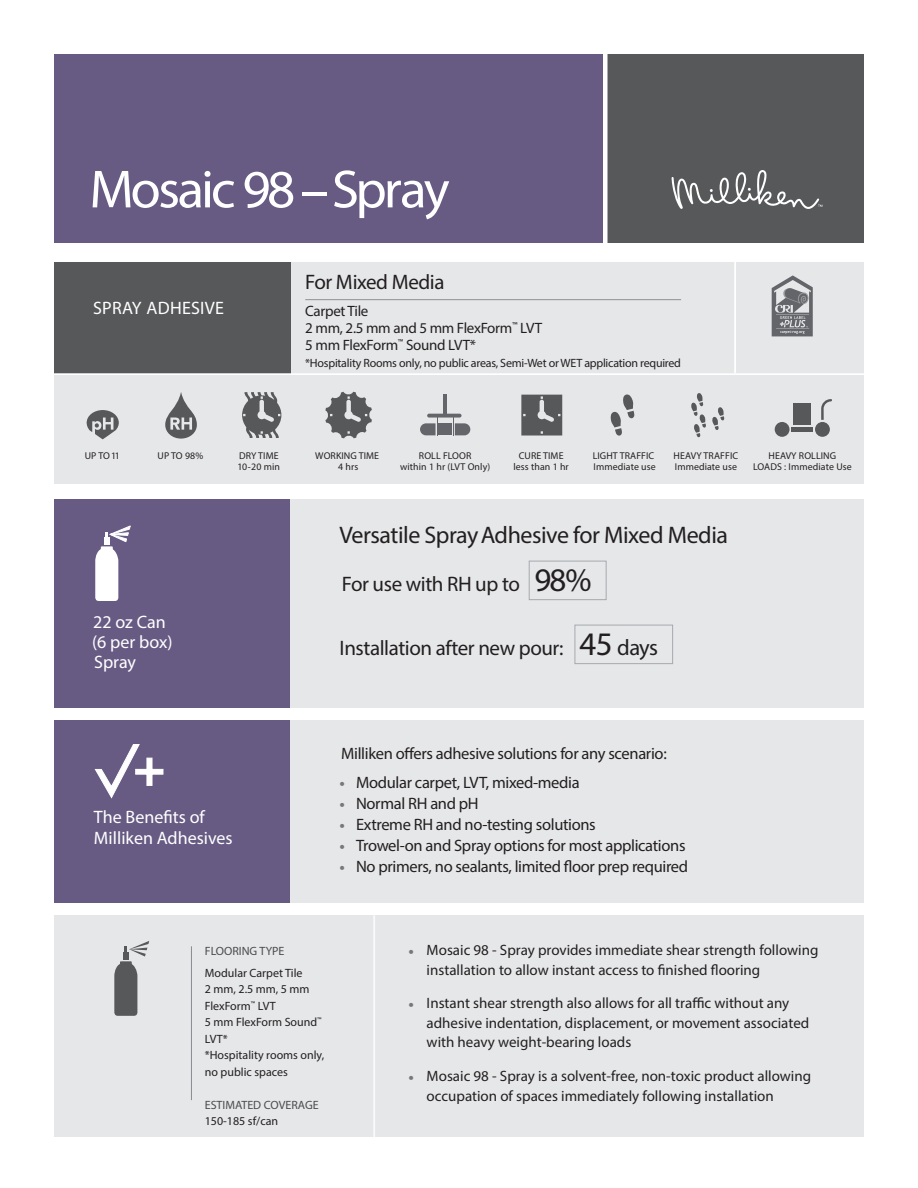
<style>
.page{position:relative;width:918px;height:1188px;background:#fff}
.page>*{position:absolute;margin:0;border:0;box-sizing:border-box;transform-origin:0 0}
.t1{font:54px "Myriad Pro";letter-spacing:-.055em;color:#fff}
.t2{font:24px "Myriad Pro";letter-spacing:-.02em;color:#231f20}
.t3{font:21px "Myriad Pro";letter-spacing:-.02em;color:#231f20}
.t4{font:18px "Myriad Pro";color:#fff}
.t5{font:16.5px "Myriad Pro";letter-spacing:-.02em;color:#231f20}
.t6{font:15px/19.5px "Myriad Pro";color:#231f20}
.t7{font:15px "Myriad Pro";letter-spacing:-.02em;color:#231f20}
.t8{font:12px/16.5px "Myriad Pro";letter-spacing:-.005em;color:#231f20}
.t9{font:12px "Myriad Pro";color:#4b4c4d}
.t10{font:9.9px "Myriad Pro";letter-spacing:.01em;color:#231f20}
.s1{font-size:33px}
.s2{font-size:22.5px}
.s3{font-size:19.5px;color:#76787b}
</style>
<div class="page">
<div style="left:273px;top:262px;width:591px;height:112px;background:#e6e7e9"></div>
<div style="left:54px;top:262px;width:237px;height:112px;background:#57585a"></div>
<div style="left:54px;top:54px;width:551px;height:189px;background:#675b84"></div>
<div style="left:54px;top:915px;width:810px;height:222px;background:#e6e7e9"></div>
<div style="left:605px;top:54px;width:259px;height:189px;background:#57585a"></div>
<svg style="left:672px;top:170px;width:151px;height:39px"></svg>
<hr style="left:50px;top:373px;width:827px;height:2px;background:#fff">
<div style="left:54px;top:500px;width:237px;height:208px;background:#675b84"></div>
<div style="left:54px;top:720px;width:237px;height:183px;background:#675b84"></div>
<div style="left:291px;top:500px;width:573px;height:208px;background:#e6e7e9"></div>
<div style="left:291px;top:720px;width:573px;height:183px;background:#e6e7e9"></div>
<div style="left:603px;top:52px;width:5px;height:203px;background:#fff"></div>
<hr style="left:373px;top:915px;width:2px;height:222px;background:#fff">
<hr style="left:191px;top:946px;width:1px;height:154px;background:#8a8c8f">
<svg style="left:95px;top:525px;width:36px;height:76px"></svg>
<svg style="left:114px;top:941px;width:35px;height:75px"></svg>
<div style="left:529px;top:561px;width:78px;height:39px;border:1px solid #a8a9ad"></div>
<div style="left:574px;top:625px;width:99px;height:39px;border:1px solid #a8a9ad"></div>
<svg style="left:94px;top:744px;width:70px;height:55px"></svg>
<hr style="left:305px;top:299px;width:376px;height:1px;background:#939598">
<div style="left:54px;top:375px;width:810px;height:108px;background:#e6e7e9"></div>
<svg style="left:325px;top:392px;width:47px;height:46px"></svg>
<svg style="left:165px;top:392px;width:32px;height:47px"></svg>
<svg style="left:87px;top:410px;width:32px;height:29px"></svg>
<svg style="left:242px;top:392px;width:39px;height:46px"></svg>
<svg style="left:521px;top:395px;width:41px;height:41px;background:#67686a"></svg>
<svg style="left:610px;top:394px;width:25px;height:42px"></svg>
<svg style="left:712px;top:407px;width:12px;height:23px"></svg>
<svg style="left:691px;top:393px;width:15px;height:44px"></svg>
<div style="left:775px;top:422px;width:15px;height:15px;background:#57585a;border-radius:50%"></div>
<div style="left:815px;top:422px;width:15px;height:15px;background:#57585a;border-radius:50%"></div>
<div style="left:792px;top:427px;width:21px;height:5px;background:#57585a"></div>
<svg style="left:821px;top:399px;width:11px;height:21px"></svg>
<div style="left:794px;top:404px;width:17px;height:21px;background:#57585a"></div>
<div style="left:438px;top:423px;width:14px;height:12px;background:#63656a"></div>
<svg style="left:420px;top:418px;width:18px;height:17px"></svg>
<svg style="left:453px;top:418px;width:17px;height:17px"></svg>
<svg style="left:427px;top:414px;width:35px;height:4px"></svg>
<hr style="left:443px;top:394px;width:4px;height:20px;background:#63656a">
<hr style="left:734px;top:255px;width:2px;height:118px;background:#fff">
<svg style="left:772px;top:275px;width:41px;height:61px"></svg>
<p class="t1" style="left:89px;top:156px;width:362px">Mosaic 98 – Spray</p>
<p class="t4" style="left:93px;top:297px;width:132px">SPRAY ADHESIVE</p>
<p class="t3" style="left:305px;top:269px;width:141px">For Mixed Media</p>
<p class="t7" style="left:305px;top:301px;width:65px">Carpet Tile</p>
<p class="t7" style="left:305px;top:319px;width:238px">2 mm, 2.5 mm and 5 mm FlexForm<sup>™</sup> LVT</p>
<p class="t7" style="left:305px;top:336px;width:172px">5 mm FlexForm<sup>™</sup> Sound LVT*</p>
<p class="t8" style="left:305px;top:355px;width:377px">*Hospitality Rooms only, no public areas, Semi-Wet or WET application required</p>
<p class="t10" style="left:85px;top:449px;width:37px">UP TO 11</p>
<p class="t10" style="left:158px;top:449px;width:47px">UP TO 98%</p>
<p class="t10" style="left:239px;top:449px;width:41px">DRY TIME</p>
<p class="t10" style="left:238px;top:460px;width:44px">10-20 min</p>
<p class="t4" style="left:93px;top:611px;width:74px">22 oz Can</p>
<p class="t4" style="left:92px;top:631px;width:82px">(6 per box)</p>
<p class="t4" style="left:94px;top:651px;width:43px">Spray</p>
<p class="t4" style="left:94px;top:806px;width:112px">The Benefits of</p>
<p class="t4" style="left:94px;top:826px;width:140px">Milliken Adhesives</p>
<p class="t10" style="left:315px;top:449px;width:65px">WORKING TIME</p>
<p class="t10" style="left:338px;top:460px;width:22px">4 hrs</p>
<p class="t10" style="left:419px;top:449px;width:54px">ROLL FLOOR</p>
<p class="t10" style="left:400px;top:460px;width:92px">within 1 hr (LVT Only)</p>
<p class="t10" style="left:519px;top:449px;width:46px">CURE TIME</p>
<p class="t10" style="left:513px;top:460px;width:57px">less than 1 hr</p>
<p class="t10" style="left:593px;top:449px;width:63px">LIGHT TRAFFIC</p>
<p class="t10" style="left:594px;top:460px;width:64px">Immediate use</p>
<p class="t10" style="left:674px;top:449px;width:66px">HEAVY TRAFFIC</p>
<p class="t10" style="left:675px;top:460px;width:64px">Immediate use</p>
<p class="t10" style="left:769px;top:449px;width:69px">HEAVY ROLLING</p>
<p class="t10" style="left:753px;top:460px;width:100px">LOADS : Immediate Use</p>
<p class="t2" style="left:340px;top:521px;width:390px">Versatile Spray Adhesive for Mixed Media</p>
<p class="t3" style="left:342px;top:571px;width:251px">For use with RH up to <span class="s1">98%</span></p>
<p class="t3" style="left:340px;top:635px;width:320px">Installation after new pour: <span class="s1">45</span> <span class="s2">days</span></p>
<p class="t5" style="left:341px;top:743px;width:327px">Milliken offers adhesive solutions for any scenario:</p>
<p class="t5" style="left:340px;top:772px;width:242px"><span class="s3">•</span> Modular carpet, LVT, mixed-media</p>
<p class="t5" style="left:340px;top:793px;width:141px"><span class="s3">•</span> Normal RH and pH</p>
<p class="t5" style="left:340px;top:814px;width:258px"><span class="s3">•</span> Extreme RH and no-testing solutions</p>
<p class="t5" style="left:340px;top:835px;width:348px"><span class="s3">•</span> Trowel-on and Spray options for most applications</p>
<p class="t5" style="left:340px;top:856px;width:350px"><span class="s3">•</span> No primers, no sealants, limited floor prep required</p>
<p class="t9" style="left:205px;top:944px;width:81px">FLOORING TYPE</p>
<p class="t8" style="left:205px;top:964px;width:99px">Modular Carpet Tile</p>
<p class="t8" style="left:205px;top:981px;width:106px">2 mm, 2.5 mm, 5 mm<br>FlexForm<sup>™</sup> LVT</p>
<p class="t8" style="left:205px;top:1014px;width:118px">5 mm FlexForm Sound<sup>™<br></sup>LVT*</p>
<p class="t8" style="left:205px;top:1047px;width:121px">*Hospitality rooms only,</p>
<p class="t8" style="left:205px;top:1063px;width:85px">no public spaces</p>
<p class="t9" style="left:205px;top:1097px;width:115px">ESTIMATED COVERAGE</p>
<p class="t8" style="left:205px;top:1113px;width:75px">150-185 sf/can</p>
<p class="t6" style="left:427px;top:940px;width:393px;text-indent:-18px"><span class="s3">•</span> Mosaic 98 - Spray provides immediate shear strength following installation to allow instant access to finished flooring</p>
<p class="t6" style="left:427px;top:993px;width:384px;text-indent:-18px"><span class="s3">•</span> Instant shear strength also allows for all traffic without any adhesive indentation, displacement, or movement associated with heavy weight-bearing loads</p>
<p class="t6" style="left:427px;top:1066px;width:386px;text-indent:-18px"><span class="s3">•</span> Mosaic 98 - Spray is a solvent-free, non-toxic product allowing occupation of spaces immediately following installation</p>
</div>
